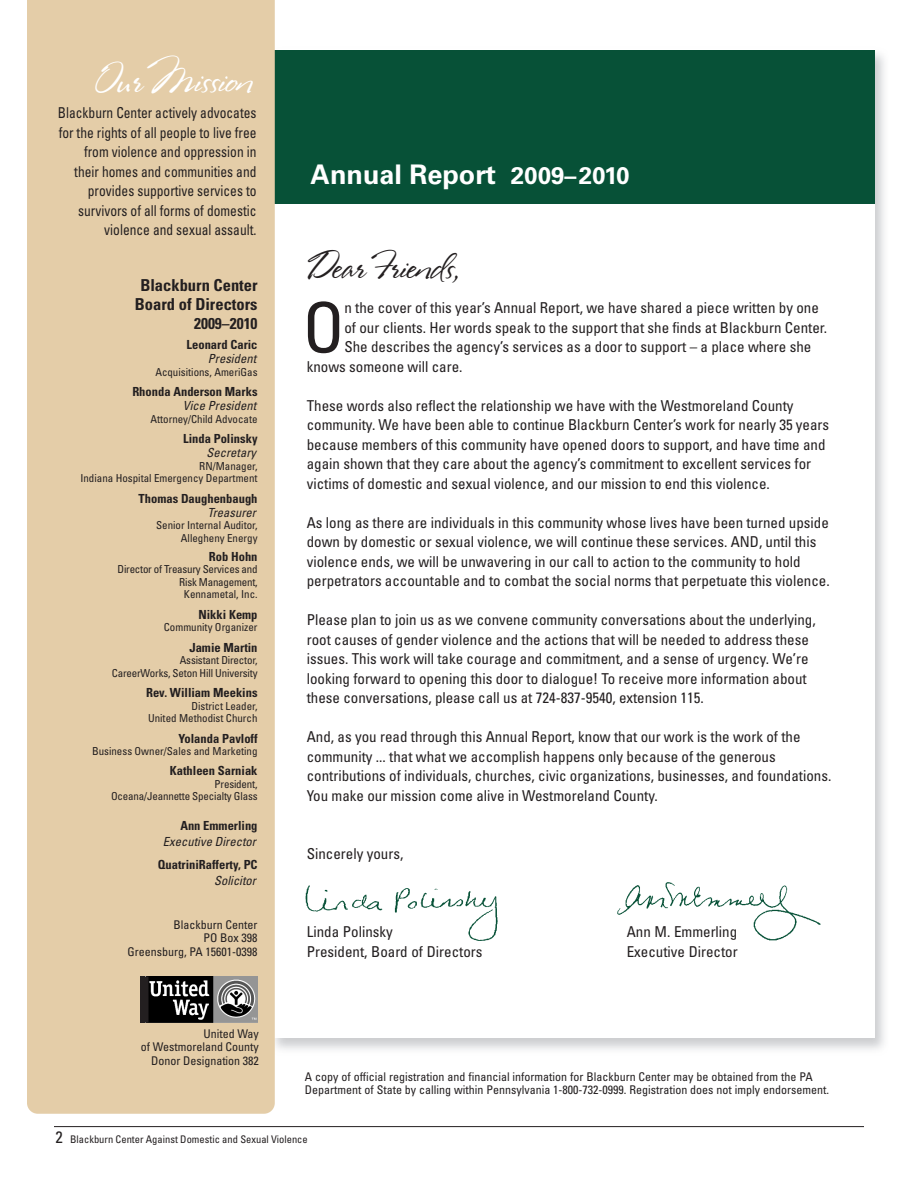
<style>
.page{position:relative;width:918px;height:1188px;background:#fff}
.page>*{position:absolute;margin:0;border:0;box-sizing:border-box;transform-origin:0 0}
.t1{font:condensed 69px "Univers";color:#231f20}
.t2{font:38.7px "Stephanie Marie JF";color:#fff}
.t3{font:36px "Stephanie Marie JF";color:#231f20}
.t4{font:700 27px "Univers";color:#fff}
.t5{font:700 condensed 16.5px/19.5px "Univers";color:#231f20;text-align:center}
.t6{font:700 condensed 15.6px "Univers";color:#231f20}
.t7{font:condensed 15px/19.5px "Univers";color:#231f20}
.t8{font:condensed 15px/19.5px "Univers";color:#231f20;text-align:right;scale:.9 1}
.t9{font:700 condensed 12.6px "Univers";color:#231f20}
.t10{font:italic condensed 12.6px "Univers";letter-spacing:.005em;color:#231f20}
.t11{font:condensed 12px/13.5px "Univers";color:#231f20;text-align:right}
.t12{font:condensed 10.95px/12.6px "Univers";color:#231f20;text-align:right}
.t13{font:condensed 10.95px/12.6px "Univers";letter-spacing:-.02em;color:#231f20;text-align:right}
.t14{font:condensed 10.5px "Univers";color:#231f20}
.s1{font-size:24px}
.s2{font-size:16.5px}
</style>
<div class="page">
<img style="left:275px;top:50px;width:609px;height:1000px">
<div style="left:272px;top:50px;width:602px;height:988px;background:#fff"></div>
<div style="left:272px;top:50px;width:602px;height:153px;background:#075137"></div>
<hr style="left:54px;top:1126px;width:810px;height:1px;background:#231f20">
<img style="left:305px;top:885px;width:193px;height:56px">
<img style="left:617px;top:882px;width:204px;height:59px">
<div style="left:27px;top:0;width:248px;height:1114px;background:#e4cda8"></div>
<img style="left:148px;top:976px;width:110px;height:47px">
<div style="left:142px;top:976px;width:6px;height:47px;background:#231f20"></div>
<h2 class="t2" style="left:96px;top:56px;width:158px">OurMission</h2>
<p class="t8" style="left:58px;top:105px;width:222px">Blackburn Center actively advocates for the rights of all people to live free from violence and oppression in their homes and communities and provides supportive services to survivors of all forms of domestic violence and sexual assault.</p>
<p class="t5" style="left:135px;top:277px;width:124px">Blackburn Center<br>Board of Directors</p>
<p class="t6" style="left:194px;top:318px;width:65px">2009–2010</p>
<p class="t9" style="left:187px;top:340px;width:72px">Leonard Caric</p>
<p class="t10" style="left:208px;top:354px;width:50px">President</p>
<p class="t12" style="left:155px;top:367px;width:104px">Acquisitions, AmeriGas</p>
<p class="t9" style="left:132px;top:387px;width:127px">Rhonda Anderson Marks</p>
<p class="t10" style="left:183px;top:401px;width:75px">Vice President</p>
<p class="t12" style="left:150px;top:414px;width:109px">Attorney/Child Advocate</p>
<p class="t9" style="left:183px;top:434px;width:76px">Linda Polinsky</p>
<p class="t10" style="left:206px;top:448px;width:51px">Secretary</p>
<p class="t12" style="left:80px;top:461px;width:179px">RN/Manager,<br>Indiana Hospital Emergency Department</p>
<p class="t9" style="left:139px;top:494px;width:121px">Thomas Daughenbaugh</p>
<p class="t10" style="left:207px;top:508px;width:50px">Treasurer</p>
<p class="t12" style="left:156px;top:520px;width:103px">Senior Internal Auditor,<br>Allegheny Energy</p>
<p class="t9" style="left:209px;top:552px;width:50px">Rob Hohn</p>
<p class="t13" style="left:118px;top:564px;width:141px">Director of Treasury Services and<br>Risk Management,<br>Kennametal, Inc.</p>
<p class="t9" style="left:198px;top:610px;width:61px">Nikki Kemp</p>
<p class="t12" style="left:164px;top:622px;width:95px">Community Organizer</p>
<p class="t9" style="left:189px;top:643px;width:70px">Jamie Martin</p>
<p class="t12" style="left:112px;top:655px;width:147px">Assistant Director,<br>CareerWorks, Seton Hill University</p>
<p class="t9" style="left:146px;top:688px;width:113px">Rev. William Meekins</p>
<p class="t12" style="left:148px;top:700px;width:111px">District Leader,<br>United Methodist Church</p>
<p class="t9" style="left:178px;top:733px;width:81px">Yolanda Pavloff</p>
<p class="t12" style="left:92px;top:746px;width:167px">Business Owner/Sales and Marketing</p>
<p class="t9" style="left:170px;top:766px;width:89px">Kathleen Sarniak</p>
<p class="t12" style="left:111px;top:779px;width:148px">President,<br>Oceana/Jeannette Specialty Glass</p>
<p class="t9" style="left:180px;top:821px;width:79px">Ann Emmerling</p>
<p class="t10" style="left:163px;top:837px;width:95px">Executive Director</p>
<p class="t9" style="left:158px;top:860px;width:101px">QuatriniRafferty, PC</p>
<p class="t10" style="left:214px;top:876px;width:43px">Solicitor</p>
<p class="t11" style="left:128px;top:919px;width:131px">Blackburn Center<br>PO Box 398<br>Greensburg, PA 15601-0398</p>
<p class="t11" style="left:141px;top:1028px;width:120px">United Way<br>of Westmoreland County<br>Donor Designation 382</p>
<h3 class="t4" style="left:311px;top:165px;width:320px">Annual Report <span class="s1">2009–2010</span></h3>
<h3 class="t3" style="left:307px;top:245px;width:155px">Dear Friends,</h3>
<h1 class="t1" style="left:303px;top:302px;width:44px">O</h1>
<p class="t7" style="left:344px;top:299px;width:476px">n the cover of this year’s Annual Report, we have shared a piece written by one</p>
<p class="t7" style="left:344px;top:319px;width:484px">of our clients. Her words speak to the support that she finds at Blackburn Center.</p>
<p class="t7" style="left:344px;top:338px;width:468px">She describes the agency’s services as a door to support – a place where she</p>
<p class="t7" style="left:307px;top:358px;width:157px">knows someone will care.</p>
<p class="t7" style="left:307px;top:397px;width:524px">These words also reflect the relationship we have with the Westmoreland County community. We have been able to continue Blackburn Center’s work for nearly 35 years because members of this community have opened doors to support, and have time and again shown that they care about the agency’s commitment to excellent services for victims of domestic and sexual violence, and our mission to end this violence.</p>
<p class="t7" style="left:307px;top:514px;width:525px">As long as there are individuals in this community whose lives have been turned upside down by domestic or sexual violence, we will continue these services. AND, until this violence ends, we will be unwavering in our call to action to the community to hold perpetrators accountable and to combat the social norms that perpetuate this violence.</p>
<p class="t7" style="left:307px;top:611px;width:510px">Please plan to join us as we convene community conversations about the underlying, root causes of gender violence and the actions that will be needed to address these issues. This work will take courage and commitment, and a sense of urgency. We’re looking forward to opening this door to dialogue! To receive more information about these conversations, please call us at 724-837-9540, extension 115.</p>
<p class="t7" style="left:307px;top:728px;width:526px">And, as you read through this Annual Report, know that our work is the work of the community ... that what we accomplish happens only because of the generous contributions of individuals, churches, civic organizations, businesses, and foundations.<br>You make our mission come alive in Westmoreland County.</p>
<p class="t7" style="left:307px;top:845px;width:98px">Sincerely yours,</p>
<p class="t7" style="left:307px;top:923px;width:88px">Linda Polinsky</p>
<p class="t7" style="left:627px;top:923px;width:112px">Ann M. Emmerling</p>
<p class="t7" style="left:307px;top:943px;width:177px">President, Board of Directors</p>
<p class="t7" style="left:627px;top:943px;width:113px">Executive Director</p>
<p class="t11" style="left:305px;top:1071px;width:526px;text-align:left">A copy of official registration and financial information for Blackburn Center may be obtained from the PA<br>Department of State by calling within Pennsylvania 1-800-732-0999. Registration does not imply endorsement.</p>
<p class="t14" style="left:56px;top:1135px;width:254px"><span class="s2">2</span> Blackburn Center Against Domestic and Sexual Violence</p>
</div>
